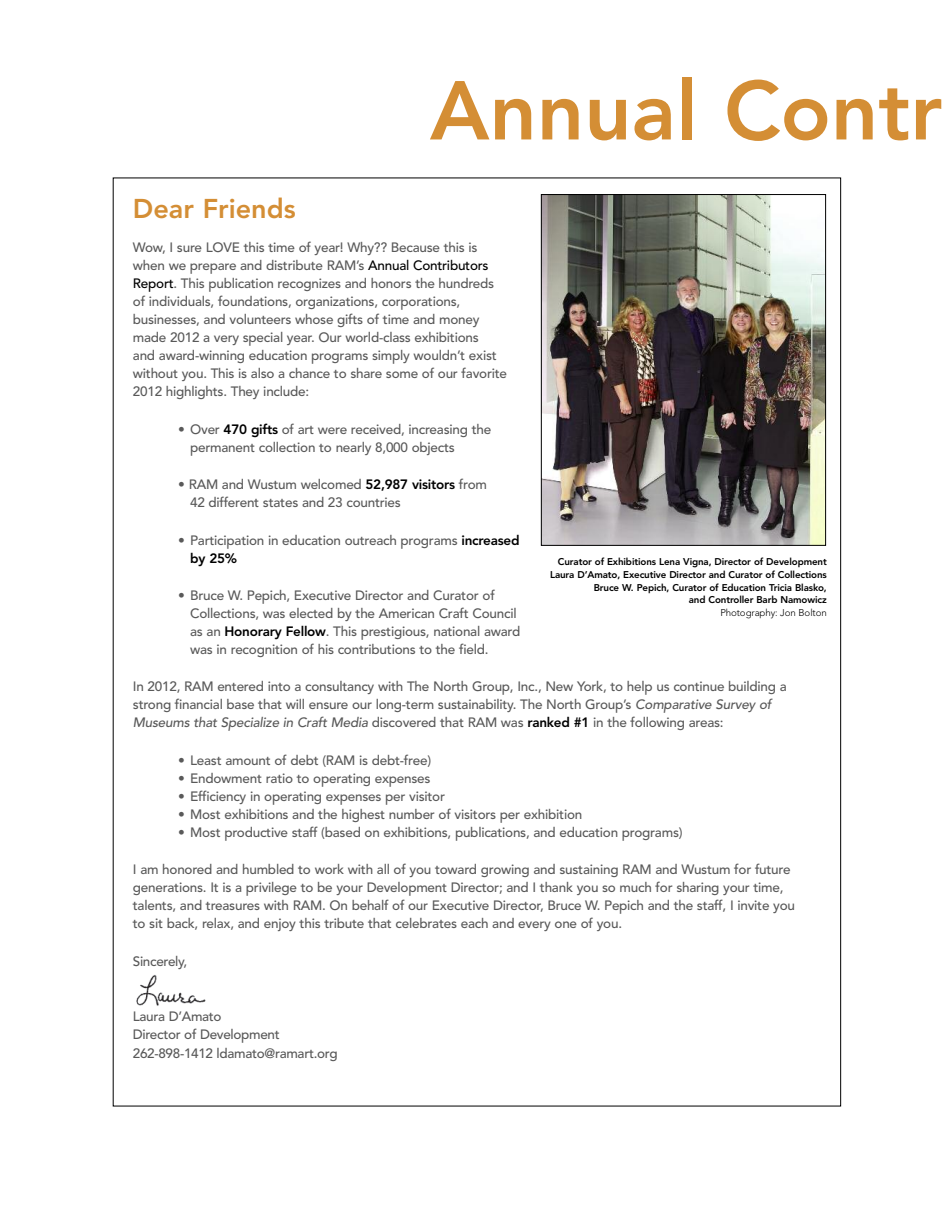
<style>
.page{position:relative;width:945px;height:1215px;background:#fff}
.page>*{position:absolute;margin:0;border:0;box-sizing:border-box;transform-origin:0 0}
.t1{font:800 82.5px "Avenir";color:#d48e35}
.t2{font:800 27px "Avenir";color:#d48e35}
.t3{font:500 13.5px/18px "Avenir";letter-spacing:-.015em;color:#595959}
.t4{font:800 9.75px/12.8px "Avenir";letter-spacing:-.01em;color:#000;text-align:right}
.t5{font:300 9.75px "Avenir";letter-spacing:-.01em;color:#000}
.s1{color:#000}
.s2{font-weight:800;color:#000}
.s3{font-style:italic}
</style>
<div class="page">
<img style="left:136px;top:975px;width:70px;height:31px">
<img style="left:543px;top:196px;width:281px;height:348px">
<div style="left:541px;top:194px;width:285px;height:352px;border:1px solid #000"></div>
<h1 class="t1" style="left:430px;top:77px;width:514px">Annual Contr</h1>
<h2 class="t2" style="left:133px;top:198px;width:164px">Dear Friends</h2>
<p class="t3" style="left:133px;top:240px;width:376px">Wow, I sure LOVE this time of year! Why?? Because this is when we prepare and distribute RAM’s <span class="s1">Annual Contributors Report</span>. This publication recognizes and honors the hundreds of individuals, foundations, organizations, corporations, businesses, and volunteers whose gifts of time and money made 2012 a very special year. Our world-class exhibitions<br>and award-winning education programs simply wouldn’t exist without you. This is also a chance to share some of our favorite 2012 highlights. They include:</p>
<p class="t3" style="left:190px;top:421px;width:303px;text-indent:-12px">• Over <span class="s2">470 gifts</span> of art were received, increasing the permanent collection to nearly 8,000 objects</p>
<p class="t3" style="left:190px;top:477px;width:298px;text-indent:-12px">• RAM and Wustum welcomed <span class="s2">52,987 visitors</span> from<br>42 different states and 23 countries</p>
<p class="t3" style="left:190px;top:532px;width:331px;text-indent:-12px">• Participation in education outreach programs <span class="s2">increased by 25%</span></p>
<p class="t3" style="left:190px;top:587px;width:332px;text-indent:-12px">• Bruce W. Pepich, Executive Director and Curator of Collections, was elected by the American Craft Council as an <span class="s2">Honorary Fellow</span>. This prestigious, national award was in recognition of his contributions to the field.</p>
<p class="t3" style="left:133px;top:679px;width:655px">In 2012, RAM entered into a consultancy with The North Group, Inc., New York, to help us continue building a strong financial base that will ensure our long-term sustainability. The North Group’s <span class="s3">Comparative Survey of<br>Museums that Specialize in Craft Media</span> discovered that RAM was <span class="s2">ranked #1</span> in the following areas:</p>
<p class="t3" style="left:178px;top:752px;width:254px">• Least amount of debt (RAM is debt-free)</p>
<p class="t3" style="left:178px;top:770px;width:254px">• Endowment ratio to operating expenses</p>
<p class="t3" style="left:178px;top:788px;width:268px">• Efficiency in operating expenses per visitor</p>
<p class="t3" style="left:178px;top:806px;width:406px">• Most exhibitions and the highest number of visitors per exhibition</p>
<p class="t3" style="left:178px;top:824px;width:506px">• Most productive staff (based on exhibitions, publications, and education programs)</p>
<p class="t3" style="left:133px;top:862px;width:664px">I am honored and humbled to work with all of you toward growing and sustaining RAM and Wustum for future generations. It is a privilege to be your Development Director; and I thank you so much for sharing your time, talents, and treasures with RAM. On behalf of our Executive Director, Bruce W. Pepich and the staff, I invite you to sit back, relax, and enjoy this tribute that celebrates each and every one of you.</p>
<p class="t3" style="left:133px;top:954px;width:56px">Sincerely,</p>
<p class="t4" style="left:550px;top:556px;width:278px">Curator of Exhibitions Lena Vigna, Director of Development Laura D’Amato, Executive Director and Curator of Collections Bruce W. Pepich, Curator of Education Tricia Blasko,<br>and Controller Barb Namowicz</p>
<p class="t5" style="left:720px;top:609px;width:108px">Photography: Jon Bolton</p>
<p class="t3" style="left:133px;top:1008px;width:206px">Laura D’Amato<br>Director of Development<br>262-898-1412 ldamato@ramart.org</p>
</div>
